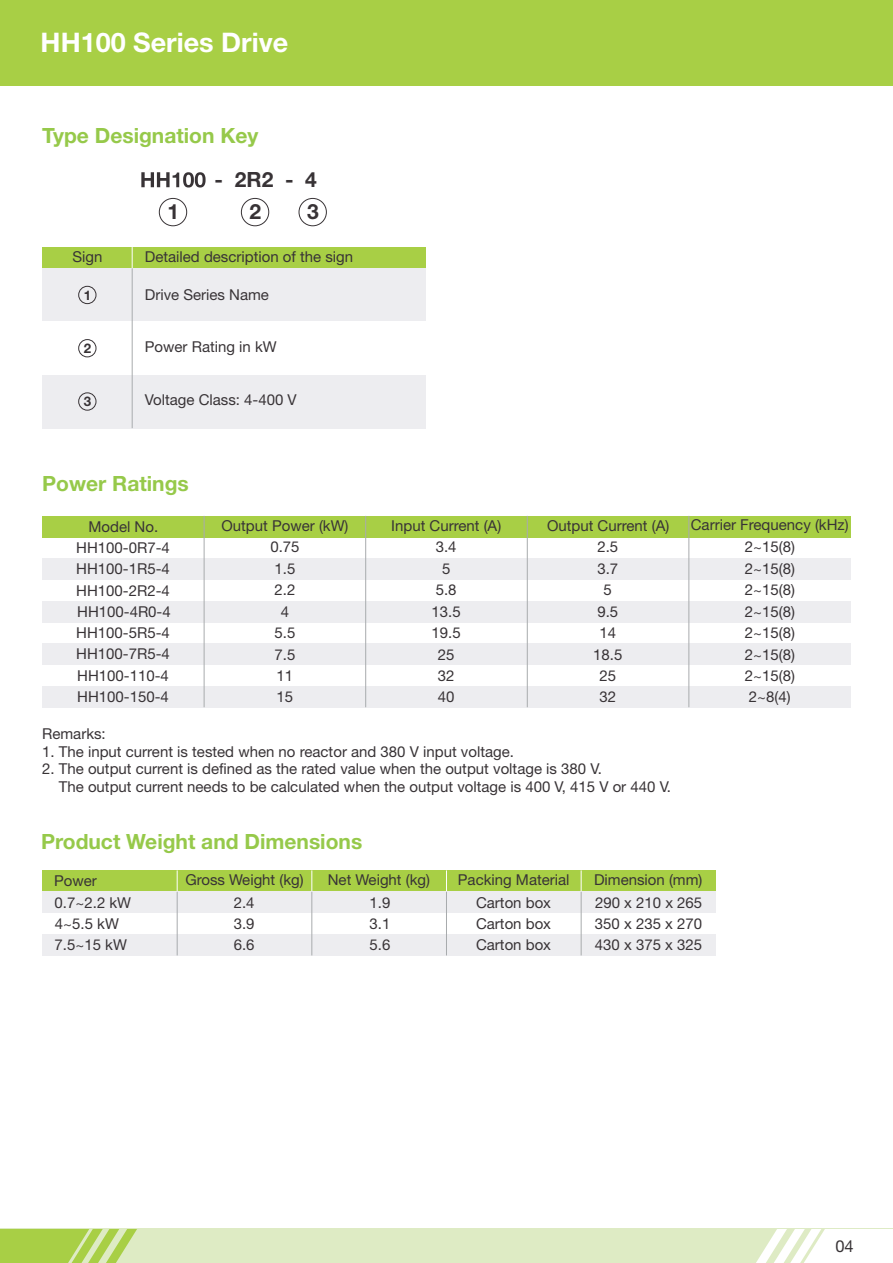
<style>
.page{position:relative;width:893px;height:1263px;background:#fff}
.page>*{position:absolute;margin:0;border:0;box-sizing:border-box;transform-origin:0 0}
.t1{font:700 27px "Helvetica Neue LT";color:#fff}
.t2{font:700 21px "Helvetica Neue LT";color:#96c94a}
.t3{font:700 21px "Helvetica Neue LT";color:#383336}
.t4{font:16.5px "Helvetica Neue LT";color:#383336}
.t5{font:15px/21.5px "Helvetica Neue LT";color:#383336}
.t6{font:700 13.35px "Helvetica Neue LT";color:#383336}
</style>
<div class="page">
<div style="left:0;top:0;width:893px;height:85px;background:#a8cf45"></div>
<div style="left:0;top:1229px;width:893px;height:34px;background:#deebc4"></div>
<svg style="left:0;top:1229px;width:137px;height:34px"></svg>
<svg style="left:756px;top:1229px;width:137px;height:34px"></svg>
<div style="left:43px;top:247px;width:89px;height:21px;background:#a8cf45"></div>
<div style="left:132px;top:247px;width:293px;height:21px;background:#a8cf45"></div>
<svg style="left:132px;top:247px;width:1px;height:21px"></svg>
<div style="left:43px;top:268px;width:89px;height:54px;background:#ededf0"></div>
<div style="left:132px;top:268px;width:293px;height:54px;background:#ededf0"></div>
<div style="left:43px;top:375px;width:89px;height:53px;background:#ededf0"></div>
<div style="left:132px;top:375px;width:293px;height:53px;background:#ededf0"></div>
<hr style="left:132px;top:268px;width:1px;height:160px;background:#a8abad">
<div style="left:78px;top:392px;width:18px;height:19px;border:1px solid #383336;border-radius:50%"></div>
<div style="left:78px;top:339px;width:18px;height:18px;border:1px solid #383336;border-radius:50%"></div>
<div style="left:78px;top:286px;width:18px;height:18px;border:1px solid #383336;border-radius:50%"></div>
<svg style="left:141px;top:172px;width:65px;height:16px"></svg>
<div style="left:159px;top:198px;width:28px;height:28px;border:1px solid #383336;border-radius:50%"></div>
<div style="left:241px;top:198px;width:28px;height:28px;border:1px solid #383336;border-radius:50%"></div>
<div style="left:299px;top:198px;width:28px;height:28px;border:1px solid #383336;border-radius:50%"></div>
<div style="left:43px;top:870px;width:134px;height:22px;background:#a8cf45"></div>
<div style="left:177px;top:870px;width:135px;height:22px;background:#a8cf45"></div>
<div style="left:312px;top:870px;width:134px;height:22px;background:#a8cf45"></div>
<div style="left:446px;top:870px;width:135px;height:22px;background:#a8cf45"></div>
<div style="left:581px;top:870px;width:135px;height:22px;background:#a8cf45"></div>
<div style="left:43px;top:892px;width:134px;height:21px;background:#ededf0"></div>
<div style="left:177px;top:892px;width:135px;height:21px;background:#ededf0"></div>
<div style="left:312px;top:892px;width:134px;height:21px;background:#ededf0"></div>
<div style="left:446px;top:892px;width:135px;height:21px;background:#ededf0"></div>
<div style="left:581px;top:892px;width:135px;height:21px;background:#ededf0"></div>
<div style="left:43px;top:934px;width:134px;height:21px;background:#ededf0"></div>
<div style="left:177px;top:934px;width:135px;height:21px;background:#ededf0"></div>
<div style="left:312px;top:934px;width:134px;height:21px;background:#ededf0"></div>
<div style="left:446px;top:934px;width:135px;height:21px;background:#ededf0"></div>
<div style="left:581px;top:934px;width:135px;height:21px;background:#ededf0"></div>
<svg style="left:177px;top:870px;width:1px;height:22px"></svg>
<svg style="left:311px;top:870px;width:1px;height:22px"></svg>
<svg style="left:446px;top:870px;width:1px;height:22px"></svg>
<svg style="left:581px;top:870px;width:1px;height:22px"></svg>
<hr style="left:177px;top:892px;width:1px;height:63px;background:#a8abad">
<hr style="left:311px;top:892px;width:1px;height:63px;background:#a8abad">
<hr style="left:446px;top:892px;width:1px;height:63px;background:#a8abad">
<hr style="left:581px;top:892px;width:1px;height:63px;background:#a8abad">
<div style="left:43px;top:516px;width:161px;height:21px;background:#a8cf45"></div>
<div style="left:204px;top:516px;width:162px;height:21px;background:#a8cf45"></div>
<div style="left:366px;top:516px;width:161px;height:21px;background:#a8cf45"></div>
<div style="left:527px;top:516px;width:162px;height:21px;background:#a8cf45"></div>
<div style="left:689px;top:516px;width:161px;height:21px;background:#a8cf45"></div>
<div style="left:43px;top:558px;width:161px;height:22px;background:#ededf0"></div>
<div style="left:204px;top:558px;width:162px;height:22px;background:#ededf0"></div>
<div style="left:366px;top:558px;width:161px;height:22px;background:#ededf0"></div>
<div style="left:527px;top:558px;width:162px;height:22px;background:#ededf0"></div>
<div style="left:689px;top:558px;width:161px;height:22px;background:#ededf0"></div>
<div style="left:43px;top:601px;width:161px;height:21px;background:#ededf0"></div>
<div style="left:204px;top:601px;width:162px;height:21px;background:#ededf0"></div>
<div style="left:366px;top:601px;width:161px;height:21px;background:#ededf0"></div>
<div style="left:527px;top:601px;width:162px;height:21px;background:#ededf0"></div>
<div style="left:689px;top:601px;width:161px;height:21px;background:#ededf0"></div>
<div style="left:43px;top:643px;width:161px;height:22px;background:#ededf0"></div>
<div style="left:204px;top:643px;width:162px;height:22px;background:#ededf0"></div>
<div style="left:366px;top:643px;width:161px;height:22px;background:#ededf0"></div>
<div style="left:527px;top:643px;width:162px;height:22px;background:#ededf0"></div>
<div style="left:689px;top:643px;width:161px;height:22px;background:#ededf0"></div>
<div style="left:43px;top:686px;width:161px;height:21px;background:#ededf0"></div>
<div style="left:204px;top:686px;width:162px;height:21px;background:#ededf0"></div>
<div style="left:366px;top:686px;width:161px;height:21px;background:#ededf0"></div>
<div style="left:527px;top:686px;width:162px;height:21px;background:#ededf0"></div>
<div style="left:689px;top:686px;width:161px;height:21px;background:#ededf0"></div>
<hr style="left:204px;top:516px;width:1px;height:191px;background:#a8abad">
<hr style="left:365px;top:516px;width:1px;height:191px;background:#a8abad">
<hr style="left:527px;top:516px;width:1px;height:191px;background:#a8abad">
<hr style="left:688px;top:516px;width:1px;height:191px;background:#a8abad">
<h1 class="t1" style="left:41px;top:33px;width:249px">HH100 Series Drive</h1>
<h2 class="t2" style="left:42px;top:128px;width:218px">Type Designation Key</h2>
<h2 class="t3" style="left:215px;top:172px;width:104px">- 2R2 - 4</h2>
<h2 class="t3" style="left:167px;top:204px;width:13px">1</h2>
<h2 class="t3" style="left:250px;top:204px;width:13px">2</h2>
<h2 class="t3" style="left:307px;top:204px;width:13px">3</h2>
<p class="t5" style="left:73px;top:247px;width:31px">Sign</p>
<p class="t5" style="left:145px;top:247px;width:210px">Detailed description of the sign</p>
<p class="t5" style="left:145px;top:286px;width:126px">Drive Series Name</p>
<p class="t6" style="left:84px;top:290px;width:9px">1</p>
<p class="t6" style="left:84px;top:343px;width:9px">2</p>
<p class="t6" style="left:84px;top:397px;width:9px">3</p>
<p class="t5" style="left:145px;top:337px;width:133px">Power Rating in kW</p>
<p class="t5" style="left:145px;top:391px;width:153px">Voltage Class: 4-400 V</p>
<h2 class="t2" style="left:42px;top:476px;width:148px">Power Ratings</h2>
<p class="t5" style="left:88px;top:517px;width:71px">Model No.</p>
<p class="t5" style="left:221px;top:516px;width:128px">Output Power (kW)</p>
<p class="t5" style="left:391px;top:516px;width:112px">Input Current (A)</p>
<p class="t5" style="left:547px;top:516px;width:124px">Output Current (A)</p>
<p class="t5" style="left:691px;top:516px;width:159px">Carrier Frequency (kHz)</p>
<p class="t5" style="left:270px;top:538px;width:31px;text-align:center">0.75<br>1.5<br>2.2<br>4<br>5.5<br>7.5<br>11<br>15</p>
<p class="t5" style="left:432px;top:538px;width:31px;text-align:center">3.4<br>5<br>5.8<br>13.5<br>19.5<br>25<br>32<br>40</p>
<p class="t5" style="left:593px;top:538px;width:31px;text-align:center">2.5<br>3.7<br>5<br>9.5<br>14<br>18.5<br>25<br>32</p>
<p class="t5" style="left:745px;top:538px;width:52px;text-align:justify">2~15(8)<br>2~15(8)<br>2~15(8)<br>2~15(8)<br>2~15(8)<br>2~15(8)<br>2~15(8)<br>2~8(4)</p>
<p class="t5" style="left:76px;top:539px;width:96px">HH100-0R7-4<br>HH100-1R5-4<br>HH100-2R2-4<br>HH100-4R0-4<br>HH100-5R5-4<br>HH100-7R5-4<br>HH100-110-4<br>HH100-150-4</p>
<p class="t5" style="left:42px;top:724px;width:65px">Remarks:</p>
<p class="t5" style="left:42px;top:742px;width:473px">1. The input current is tested when no reactor and 380 V input voltage.</p>
<p class="t5" style="left:59px;top:761px;width:614px;line-height:17.5px;text-indent:-17px">2. The output current is defined as the rated value when the output voltage is 380 V.<br>The output current needs to be calculated when the output voltage is 400 V, 415 V or 440 V.</p>
<h2 class="t2" style="left:41px;top:834px;width:323px">Product Weight and Dimensions</h2>
<p class="t5" style="left:54px;top:872px;width:44px">Power</p>
<p class="t5" style="left:185px;top:870px;width:120px">Gross Weight (kg)</p>
<p class="t5" style="left:328px;top:870px;width:104px">Net Weight (kg)</p>
<p class="t5" style="left:458px;top:870px;width:113px">Packing Material</p>
<p class="t5" style="left:594px;top:870px;width:110px">Dimension (mm)</p>
<p class="t5" style="left:55px;top:893px;width:78px">0.7~2.2 kW</p>
<p class="t5" style="left:234px;top:893px;width:22px">2.4</p>
<p class="t5" style="left:370px;top:893px;width:22px">1.9</p>
<p class="t5" style="left:476px;top:893px;width:76px;text-align:justify">Carton box Carton box Carton box</p>
<p class="t5" style="left:595px;top:893px;width:109px">290 x 210 x 265</p>
<p class="t5" style="left:55px;top:914px;width:74px">4~5.5 kW<br>7.5~15 kW</p>
<p class="t5" style="left:234px;top:914px;width:22px">3.9<br>6.6</p>
<p class="t5" style="left:370px;top:914px;width:22px">3.1<br>5.6</p>
<p class="t5" style="left:595px;top:914px;width:109px">350 x 235 x 270<br>430 x 375 x 325</p>
<p class="t4" style="left:835px;top:1240px;width:20px">04</p>
</div>
